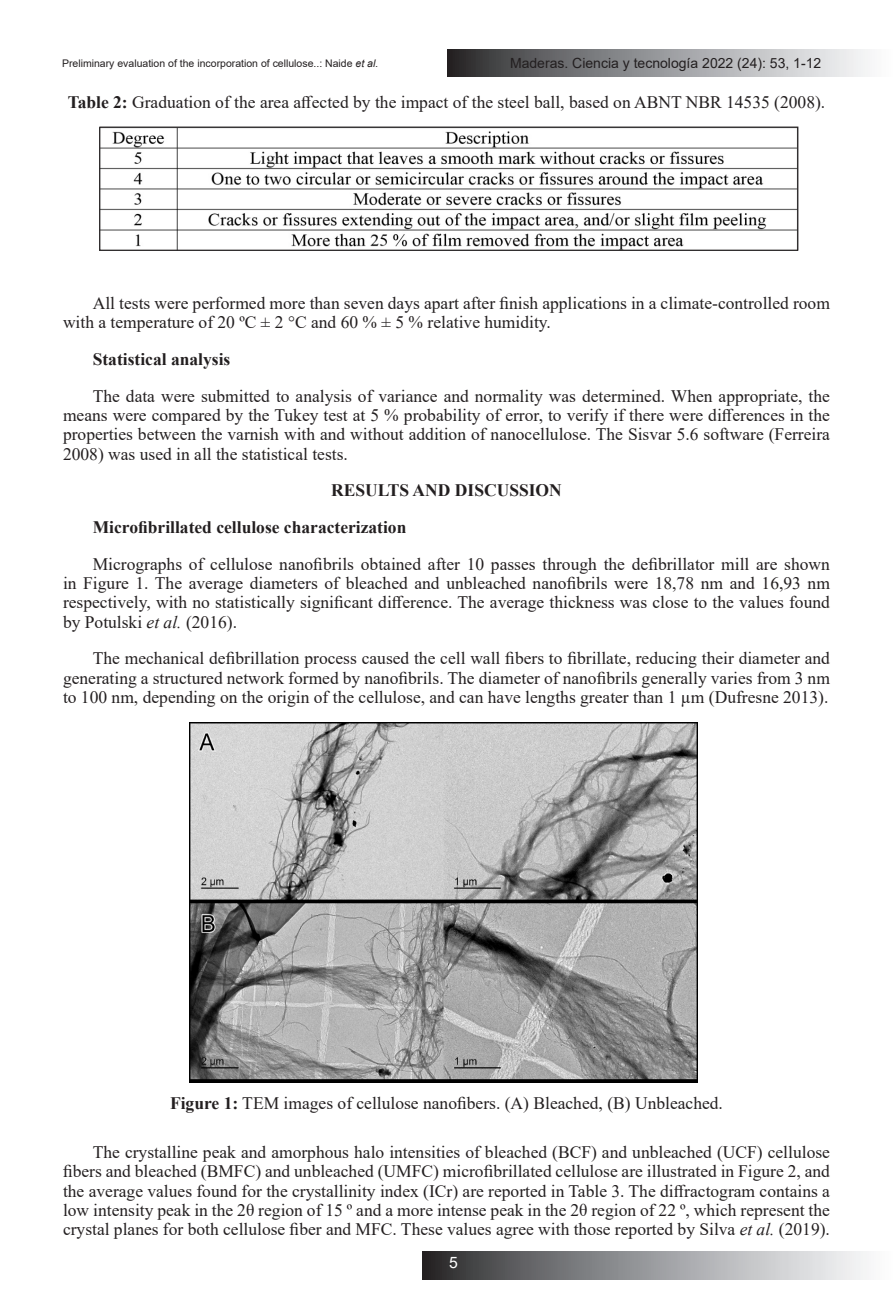
<style>
.page{position:relative;width:893px;height:1315px;background:#fff}
.page>*{position:absolute;margin:0;border:0;box-sizing:border-box;transform-origin:0 0}
.Texto{font:17.5px/19.2px "Times New Roman";color:#231f20;text-align:justify}
.quadro{font:17.5px "Times New Roman";color:#231f20}
.Texto-2{font:700 17.5px "Times New Roman";color:#231f20}
.legenda_fig{font:17.5px "Times New Roman";color:#231f20}
.t1{font:15.75px "Arial";color:#fff}
.t2{font:14px "Arial";color:#231f20}
.t3{font:10.5px "Arial";color:#231f20}
.s1{font-style:italic}
.s2{font-weight:700}
</style>
<div class="page">
<svg style="left:448px;top:49px;width:420px;height:28px;background:#949597"></svg>
<svg style="left:423px;top:1252px;width:444px;height:27px;background:#949597"></svg>
<img style="left:102px;top:129px;width:694px;height:119px">
<div style="left:100px;top:127px;width:698px;height:123px;border:1px solid #231f20"></div>
<img style="left:189px;top:722px;width:508px;height:360px">
<p class="t3" style="left:62px;top:56px;width:318px">Preliminary evaluation of the incorporation of cellulose..: Naide <span class="s1">et al.</span></p>
<p class="t2" style="left:510px;top:53px;width:313px">Maderas. Ciencia y tecnología 2022 (24): 53, 1-12</p>
<p class="quadro" style="left:68px;top:89px;width:759px"><span class="s2">Table 2:</span> Graduation of the area affected by the impact of the steel ball, based on ABNT NBR 14535 (2008).</p>
<p class="Texto" style="left:63px;top:293px;width:768px;text-indent:30px">All tests were performed more than seven days apart after finish applications in a climate-controlled room with a temperature of 20 ºC ± 2 °C and 60 % ± 5 % relative humidity.</p>
<p class="Texto-2" style="left:93px;top:346px;width:139px">Statistical analysis</p>
<p class="Texto" style="left:63px;top:386px;width:768px;text-indent:30px">The data were submitted to analysis of variance and normality was determined. When appropriate, the means were compared by the Tukey test at 5 % probability of error, to verify if there were differences in the properties between the varnish with and without addition of nanocellulose. The Sisvar 5.6 software (Ferreira 2008) was used in all the statistical tests.</p>
<p class="Texto-2" style="left:331px;top:478px;width:232px">RESULTS AND DISCUSSION</p>
<p class="Texto-2" style="left:93px;top:514px;width:315px">Microfibrillated cellulose characterization</p>
<p class="Texto" style="left:63px;top:554px;width:768px;text-indent:30px">Micrographs of cellulose nanofibrils obtained after 10 passes through the defibrillator mill are shown in Figure 1. The average diameters of bleached and unbleached nanofibrils were 18,78 nm and 16,93 nm respectively, with no statistically significant difference. The average thickness was close to the values found by Potulski <span class="s1">et al.</span> (2016).</p>
<p class="Texto" style="left:63px;top:648px;width:768px;text-indent:30px">The mechanical defibrillation process caused the cell wall fibers to fibrillate, reducing their diameter and generating a structured network formed by nanofibrils. The diameter of nanofibrils generally varies from 3 nm to 100 nm, depending on the origin of the cellulose, and can have lengths greater than 1 µm (Dufresne 2013).</p>
<p class="legenda_fig" style="left:170px;top:1090px;width:554px"><span class="s2">Figure 1:</span> TEM images of cellulose nanofibers. (A) Bleached, (B) Unbleached.</p>
<p class="Texto" style="left:63px;top:1142px;width:768px;text-indent:30px">The crystalline peak and amorphous halo intensities of bleached (BCF) and unbleached (UCF) cellulose fibers and bleached (BMFC) and unbleached (UMFC) microfibrillated cellulose are illustrated in Figure 2, and the average values found for the crystallinity index (ICr) are reported in Table 3. The diffractogram contains a low intensity peak in the 2θ region of 15 º and a more intense peak in the 2θ region of 22 º, which represent the crystal planes for both cellulose fiber and MFC. These values agree with those reported by Silva <span class="s1">et al.</span> (2019).</p>
<p class="t1" style="left:449px;top:1252px;width:10px">5</p>
</div>
